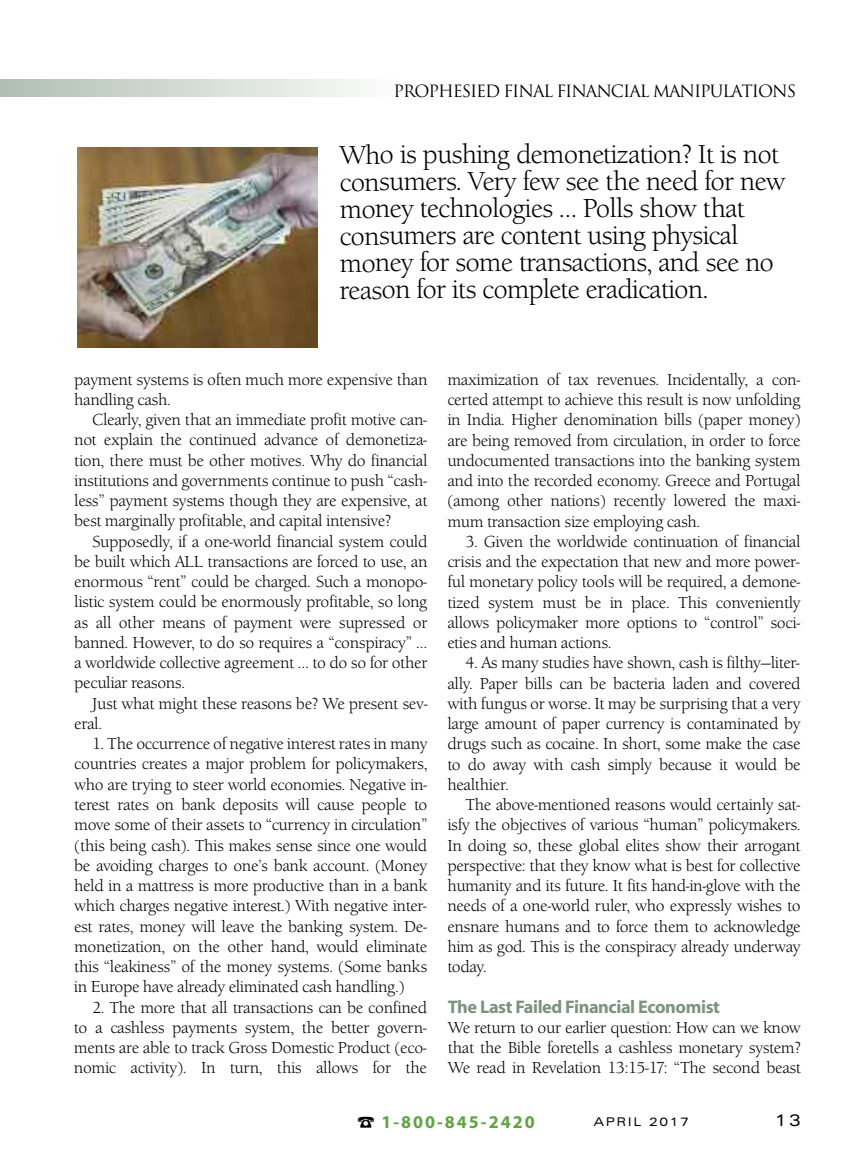
<style>
.page{position:relative;width:864px;height:1161px;background:#fff}
.page>*{position:absolute;margin:0;border:0;box-sizing:border-box;transform-origin:0 0}
.t1{font:27px/27px "Berkeley Old Style Itc T";letter-spacing:-.035em;color:#000}
.t2{font:700 18.3px "Myriad";letter-spacing:-.02em;color:#7c947f}
.t3{font:700 18px "Myriad";letter-spacing:.11em;color:#61a345}
.t4{font:16.5px/20.2px "Berkeley Old Style Itc T";letter-spacing:-.02em;color:#000;text-align:justify}
.t5{font:16.5px "Trajan";letter-spacing:-.065em;color:#000}
.t6{font:expanded 16.5px "Zurich BT";color:#000}
.t7{font:expanded 12px "Zurich BT";letter-spacing:.145em;color:#000}
</style>
<div class="page">
<div style="left:0;top:80px;width:401px;height:16px;background:linear-gradient(to right,#b0bfb2,#fdfdfd)"></div>
<img style="left:78px;top:148px;width:239px;height:199px">
<p class="t5" style="left:394px;top:81px;width:404px">PROPHESIED FINAL FINANCIAL MANIPULATIONS</p>
<h1 class="t1" style="left:340px;top:141px;width:447px">Who is pushing demonetization? It is not consumers. Very few see the need for new money technologies … Polls show that consumers are content using physical money for some transactions, and see no reason for its complete eradication.</h1>
<p class="t4" style="left:74px;top:369px;width:355px">payment systems is often much more expensive than handling cash.</p>
<p class="t4" style="left:74px;top:409px;width:355px;text-indent:18px">Clearly, given that an immediate profit motive can&shy;not explain the continued advance of demonetiza&shy;tion, there must be other motives. Why do financial institutions and governments continue to push “cash&shy;less” payment systems though they are expensive, at best marginally profitable, and capital intensive?</p>
<p class="t4" style="left:74px;top:531px;width:355px;text-indent:18px">Supposedly, if a one-world financial system could be built which ALL transactions are forced to use, an enormous “rent” could be charged. Such a monopo&shy;listic system could be enormously profitable, so long as all other means of payment were supressed or banned. However, to do so requires a “conspiracy” … a worldwide collective agreement … to do so for other peculiar reasons.</p>
<p class="t4" style="left:74px;top:693px;width:355px;text-indent:18px">Just what might these reasons be? We present sev&shy;eral.</p>
<p class="t4" style="left:74px;top:733px;width:355px;text-indent:18px">1. The occurrence of negative interest rates in many countries creates a major problem for policymakers, who are trying to steer world economies. Negative in&shy;terest rates on bank deposits will cause people to move some of their assets to “currency in circulation” (this being cash). This makes sense since one would be avoiding charges to one’s bank account. (Money held in a mattress is more productive than in a bank which charges negative interest.) With negative inter&shy;est rates, money will leave the banking system. De&shy;monetization, on the other hand, would eliminate this “leakiness” of the money systems. (Some banks in Europe have already eliminated cash handling.)</p>
<p class="t4" style="left:74px;top:997px;width:355px;text-indent:18px">2. The more that all transactions can be confined to a cashless payments system, the better govern&shy;ments are able to track Gross Domestic Product (eco&shy;nomic activity). In turn, this allows for the</p>
<p class="t4" style="left:447px;top:369px;width:355px">maximization of tax revenues. Incidentally, a con&shy;certed attempt to achieve this result is now unfolding in India. Higher denomination bills (paper money) are being removed from circulation, in order to force undocumented transactions into the banking system and into the recorded economy. Greece and Portugal (among other nations) recently lowered the maxi&shy;mum transaction size employing cash.</p>
<p class="t4" style="left:447px;top:531px;width:355px;text-indent:18px">3. Given the worldwide continuation of financial crisis and the expectation that new and more power&shy;ful monetary policy tools will be required, a demone&shy;tized system must be in place. This conveniently allows policymaker more options to “control” soci&shy;eties and human actions.</p>
<p class="t4" style="left:447px;top:652px;width:355px;text-indent:18px">4. As many studies have shown, cash is filthy—liter&shy;ally. Paper bills can be bacteria laden and covered with fungus or worse. It may be surprising that a very large amount of paper currency is contaminated by drugs such as cocaine. In short, some make the case to do away with cash simply because it would be healthier.</p>
<p class="t4" style="left:447px;top:794px;width:355px;text-indent:18px">The above-mentioned reasons would certainly sat&shy;isfy the objectives of various “human” policymakers.<br>In doing so, these global elites show their arrogant perspective: that they know what is best for collective humanity and its future. It fits hand-in-glove with the needs of a one-world ruler, who expressly wishes to ensnare humans and to force them to acknowledge him as god. This is the conspiracy already underway today.</p>
<p class="t2" style="left:448px;top:1000px;width:274px">The Last Failed Financial Economist</p>
<p class="t4" style="left:448px;top:1017px;width:355px">We return to our earlier question: How can we know that the Bible foretells a cashless monetary system?<br>We read in Revelation 13:15-17: “The second beast</p>
<p class="t3" style="left:381px;top:1115px;width:155px">1-800-845-2420</p>
<p class="t7" style="left:594px;top:1118px;width:96px">APRIL 2017</p>
<p class="t6" style="left:775px;top:1114px;width:28px">13</p>
</div>
